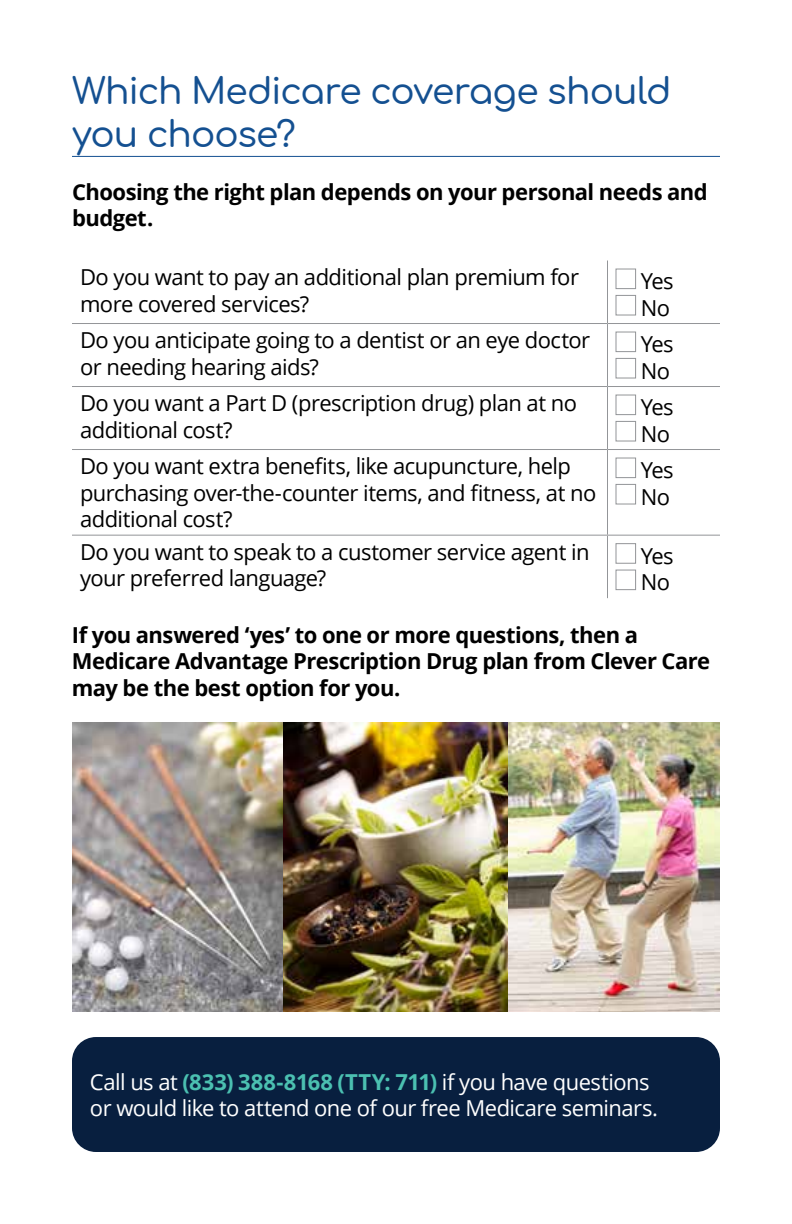
<style>
.page{position:relative;width:792px;height:1224px;background:#fff}
.page>*{position:absolute;margin:0;border:0;box-sizing:border-box;transform-origin:0 0}
.t1{font:500 36px/43.2px "Comfortaa";letter-spacing:-.03em;color:#145091}
.t2{font:22px/26.4px "Open Sans";letter-spacing:-.025em;color:#000}
.t3{font:700 22px/26.4px "Open Sans";letter-spacing:-.025em;color:#000}
.t4{font:22px/26.4px "Open Sans";letter-spacing:-.025em;color:#fff}
.s1{font-weight:700;color:#4bc0b1}
</style>
<div class="page">
<div style="left:72px;top:1037px;width:648px;height:115px;background:#081f3f;border-radius:24px"></div>
<hr style="left:72px;top:156px;width:648px;height:1px;background:#145091">
<hr style="left:607px;top:261px;width:1px;height:62px;background:#939598">
<hr style="left:72px;top:323px;width:536px;height:1px;background:#939598">
<hr style="left:608px;top:323px;width:112px;height:1px;background:#939598">
<hr style="left:607px;top:324px;width:1px;height:62px;background:#939598">
<hr style="left:72px;top:386px;width:536px;height:1px;background:#939598">
<hr style="left:608px;top:386px;width:112px;height:1px;background:#939598">
<hr style="left:607px;top:387px;width:1px;height:62px;background:#939598">
<hr style="left:72px;top:449px;width:536px;height:1px;background:#939598">
<hr style="left:608px;top:449px;width:112px;height:1px;background:#939598">
<hr style="left:607px;top:450px;width:1px;height:85px;background:#939598">
<hr style="left:72px;top:535px;width:536px;height:1px;background:#939598">
<hr style="left:608px;top:535px;width:112px;height:1px;background:#939598">
<hr style="left:607px;top:536px;width:1px;height:62px;background:#939598">
<div style="left:616px;top:269px;width:20px;height:20px;border:1px solid #939598"></div>
<div style="left:616px;top:295px;width:20px;height:21px;border:1px solid #939598"></div>
<div style="left:616px;top:332px;width:20px;height:20px;border:1px solid #939598"></div>
<div style="left:616px;top:358px;width:20px;height:21px;border:1px solid #939598"></div>
<div style="left:616px;top:395px;width:20px;height:20px;border:1px solid #939598"></div>
<div style="left:616px;top:421px;width:20px;height:21px;border:1px solid #939598"></div>
<div style="left:616px;top:458px;width:20px;height:20px;border:1px solid #939598"></div>
<div style="left:616px;top:484px;width:20px;height:21px;border:1px solid #939598"></div>
<div style="left:616px;top:543px;width:20px;height:21px;border:1px solid #939598"></div>
<div style="left:616px;top:570px;width:20px;height:20px;border:1px solid #939598"></div>
<img style="left:72px;top:723px;width:648px;height:288px">
<h1 class="t1" style="left:72px;top:65px;width:601px">Which Medicare coverage should you choose?</h1>
<p class="t3" style="left:72px;top:178px;width:637px">Choosing the right plan depends on your personal needs and budget.</p>
<p class="t2" style="left:80px;top:264px;width:501px">Do you want to pay an additional plan premium for more covered services?</p>
<p class="t2" style="left:641px;top:267px;width:35px">Yes<br>No</p>
<p class="t2" style="left:80px;top:327px;width:512px">Do you anticipate going to a dentist or an eye doctor or needing hearing aids?</p>
<p class="t2" style="left:641px;top:330px;width:35px">Yes<br>No</p>
<p class="t2" style="left:80px;top:390px;width:499px">Do you want a Part D (prescription drug) plan at no additional cost?</p>
<p class="t2" style="left:641px;top:393px;width:35px">Yes<br>No</p>
<p class="t2" style="left:80px;top:453px;width:518px">Do you want extra benefits, like acupuncture, help purchasing over-the-counter items, and fitness, at no additional cost?</p>
<p class="t2" style="left:641px;top:456px;width:35px">Yes<br>No</p>
<p class="t2" style="left:80px;top:538px;width:511px">Do you want to speak to a customer service agent in your preferred language?</p>
<p class="t2" style="left:641px;top:542px;width:35px">Yes<br>No</p>
<p class="t3" style="left:72px;top:621px;width:640px">If you answered ‘yes’ to one or more questions, then a<br>Medicare Advantage Prescription Drug plan from Clever Care may be the best option for you.</p>
<p class="t4" style="left:90px;top:1068px;width:570px">Call us at <span class="s1">(833) 388-8168 (TTY: 711)</span> if you have questions or would like to attend one of our free Medicare seminars.</p>
</div>
